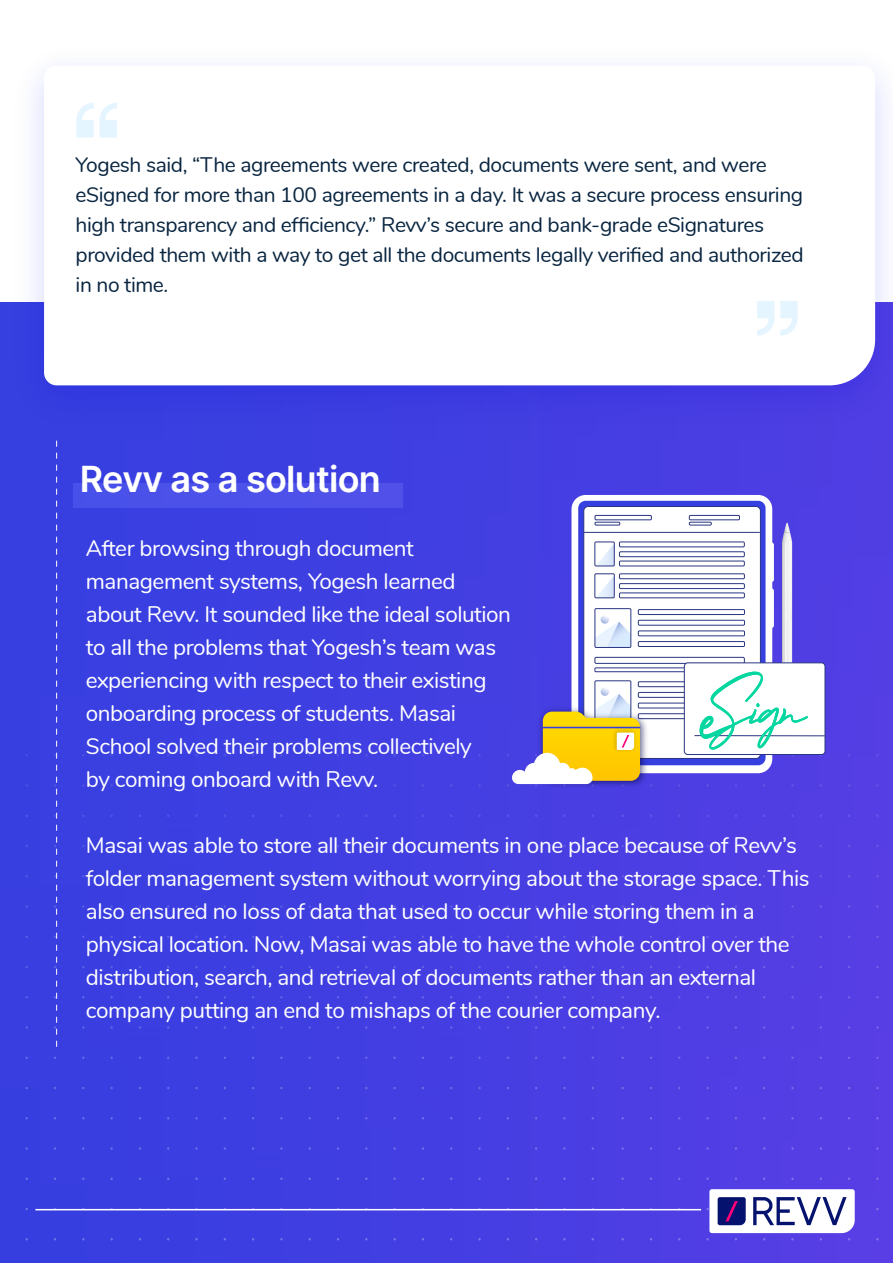
<style>
.page{position:relative;width:893px;height:1263px;background:#fff}
.page>*{position:absolute;margin:0;border:0;box-sizing:border-box;transform-origin:0 0}
.t1{font:600 36px "Inter";letter-spacing:-.02em;color:#fff}
.t2{font:22.5px/33px "Nunito";letter-spacing:-.02em;color:#fff}
.t3{font:21px/30.2px "Nunito";letter-spacing:-.02em;color:#092540}
</style>
<div class="page">
<div style="left:0;top:303px;width:893px;height:960px;background:linear-gradient(to right,#353fe0,#543ee4)"></div>
<div style="left:73px;top:483px;width:330px;height:24px;background:#4c51e9"></div>
<svg style="left:54px;top:441px;width:3px;height:608px;background:#565be4"></svg>
<svg style="left:706px;top:1189px;width:149px;height:51px"></svg>
<hr style="left:35px;top:1209px;width:666px;height:1px;background:#fff">
<img style="left:1px;top:78px;width:892px;height:361px">
<svg style="left:44px;top:78px;width:831px;height:307px"></svg>
<svg style="left:76px;top:103px;width:18px;height:34px"></svg>
<svg style="left:100px;top:103px;width:17px;height:34px"></svg>
<svg style="left:780px;top:301px;width:18px;height:35px"></svg>
<svg style="left:757px;top:301px;width:17px;height:35px"></svg>
<div style="left:571px;top:495px;width:201px;height:278px;background:#fff;border-radius:14px"></div>
<div style="left:578px;top:501px;width:187px;height:264px;background:#363fe0;border-radius:7px"></div>
<div style="left:584px;top:506px;width:176px;height:252px;background:#fff;border-radius:4px"></div>
<div style="left:584px;top:506px;width:176px;height:253px;border:1px solid #293583;border-radius:4px"></div>
<div style="left:595px;top:657px;width:150px;height:7px;border:1px solid #293583"></div>
<div style="left:595px;top:667px;width:95px;height:5px;border:1px solid #293583"></div>
<hr style="left:583px;top:532px;width:177px;height:1px;background:#293583">
<div style="left:595px;top:515px;width:57px;height:5px;border:1px solid #293583"></div>
<div style="left:595px;top:522px;width:25px;height:3px;border:1px solid #293583"></div>
<svg style="left:598px;top:545px;width:15px;height:19px"></svg>
<svg style="left:598px;top:577px;width:15px;height:19px"></svg>
<div style="left:595px;top:573px;width:20px;height:25px;border:1px solid #293583"></div>
<div style="left:619px;top:573px;width:126px;height:6px;border:1px solid #293583"></div>
<div style="left:619px;top:583px;width:126px;height:6px;border:1px solid #293583"></div>
<div style="left:619px;top:593px;width:126px;height:5px;border:1px solid #293583"></div>
<div style="left:595px;top:542px;width:20px;height:24px;border:1px solid #293583"></div>
<div style="left:619px;top:542px;width:126px;height:5px;border:1px solid #293583"></div>
<div style="left:619px;top:551px;width:126px;height:6px;border:1px solid #293583"></div>
<div style="left:619px;top:561px;width:126px;height:5px;border:1px solid #293583"></div>
<div style="left:689px;top:515px;width:51px;height:5px;border:1px solid #293583"></div>
<div style="left:689px;top:522px;width:23px;height:3px;border:1px solid #293583"></div>
<div style="left:638px;top:609px;width:107px;height:6px;border:1px solid #293583"></div>
<div style="left:638px;top:620px;width:107px;height:5px;border:1px solid #293583"></div>
<div style="left:638px;top:631px;width:107px;height:5px;border:1px solid #293583"></div>
<div style="left:638px;top:641px;width:107px;height:6px;border:1px solid #293583"></div>
<div style="left:595px;top:608px;width:36px;height:40px;border:1px solid #293583"></div>
<svg style="left:595px;top:615px;width:36px;height:33px"></svg>
<div style="left:638px;top:681px;width:107px;height:6px;border:1px solid #293583"></div>
<div style="left:638px;top:692px;width:107px;height:6px;border:1px solid #293583"></div>
<div style="left:638px;top:703px;width:107px;height:5px;border:1px solid #293583"></div>
<div style="left:638px;top:713px;width:107px;height:6px;border:1px solid #293583"></div>
<div style="left:595px;top:680px;width:36px;height:40px;border:1px solid #293583"></div>
<svg style="left:595px;top:687px;width:36px;height:16px"></svg>
<div style="left:684px;top:663px;width:141px;height:91px;background:#fff;border-radius:3px"></div>
<div style="left:684px;top:662px;width:141px;height:93px;border:1px solid #293583;border-radius:3px"></div>
<hr style="left:694px;top:735px;width:131px;height:1px;background:#293583">
<svg style="left:699px;top:523px;width:109px;height:233px"></svg>
<img style="left:534px;top:703px;width:117px;height:89px">
<svg style="left:507px;top:712px;width:133px;height:75px"></svg>
<p class="t3" style="left:76px;top:148px;width:730px">Yogesh said, “The agreements were created, documents were sent, and were eSigned for more than 100 agreements in a day. It was a secure process ensuring high transparency and efficiency.” Revv’s secure and bank-grade eSignatures provided them with a way to get all the documents legally verified and authorized in no time.</p>
<h1 class="t1" style="left:80px;top:453px;width:302px">Revv as a solution</h1>
<p class="t2" style="left:86px;top:530px;width:427px">After browsing through document management systems, Yogesh learned about Revv. It sounded like the ideal solution to all the problems that Yogesh’s team was experiencing with respect to their existing onboarding process of students. Masai School solved their problems collectively<br>by coming onboard with Revv.</p>
<p class="t2" style="left:86px;top:827px;width:725px">Masai was able to store all their documents in one place because of Revv’s folder management system without worrying about the storage space. This also ensured no loss of data that used to occur while storing them in a physical location. Now, Masai was able to have the whole control over the distribution, search, and retrieval of documents rather than an external company putting an end to mishaps of the courier company.</p>
</div>
